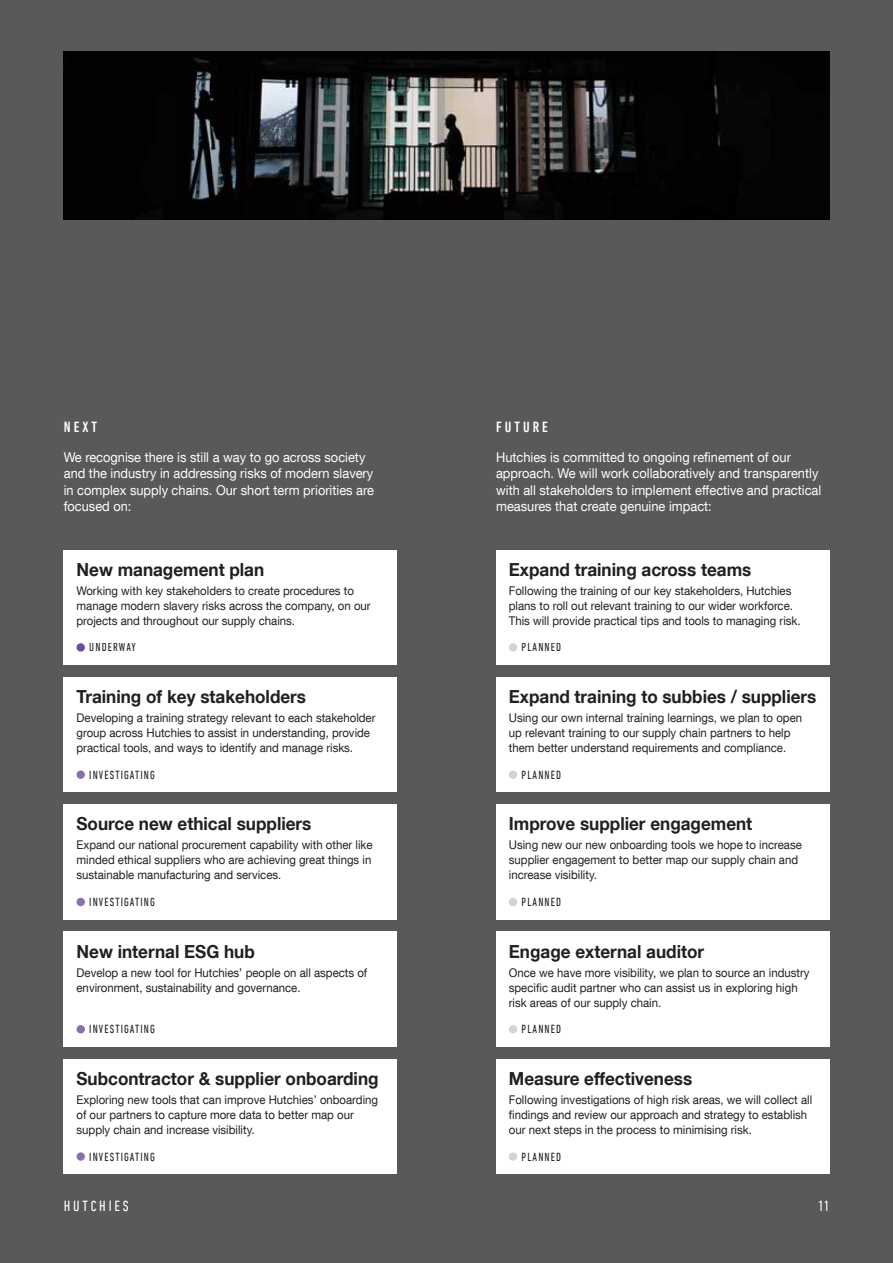
<style>
.page{position:relative;width:893px;height:1263px;background:#58595b}
.page>*{position:absolute;margin:0;border:0;box-sizing:border-box;transform-origin:0 0}
.t1{font:700 18px "Helvetica Neue LT Com";color:#231f20;scale:.95 1}
.t2{font:500 condensed 15px "DIN Next LT Pro";letter-spacing:.2em;color:#fff}
.t3{font:condensed 15px "DIN Next LT Pro";letter-spacing:.19em;color:#fff}
.t4{font:condensed 15px "DIN Next LT Pro";letter-spacing:.19em;color:#fff;scale:.95 1}
.t5{font:13.5px/16.5px "Helvetica Neue LT Com";color:#fff;scale:.95 1}
.t6{font:12px/15px "Helvetica Neue LT Com";color:#231f20;scale:.95 1}
.t7{font:condensed 12px "DIN Next LT Pro";letter-spacing:.1em;color:#231f20;scale:.95 1}
</style>
<div class="page">
<div style="left:64px;top:884px;width:333px;height:35px;background:#fff"></div>
<div style="left:77px;top:898px;width:8px;height:8px;background:#8970b2;border-radius:50%"></div>
<div style="left:64px;top:805px;width:333px;height:92px;background:#fff"></div>
<div style="left:64px;top:757px;width:333px;height:35px;background:#fff"></div>
<div style="left:77px;top:770px;width:8px;height:9px;background:#8970b2;border-radius:50%"></div>
<div style="left:64px;top:677px;width:333px;height:92px;background:#fff"></div>
<div style="left:64px;top:629px;width:333px;height:35px;background:#fff"></div>
<div style="left:77px;top:643px;width:8px;height:9px;background:#694da0;border-radius:50%"></div>
<div style="left:64px;top:550px;width:333px;height:92px;background:#fff"></div>
<div style="left:64px;top:1011px;width:333px;height:35px;background:#fff"></div>
<div style="left:77px;top:1025px;width:8px;height:8px;background:#8970b2;border-radius:50%"></div>
<div style="left:64px;top:932px;width:333px;height:92px;background:#fff"></div>
<div style="left:64px;top:1138px;width:333px;height:36px;background:#fff"></div>
<div style="left:77px;top:1152px;width:8px;height:9px;background:#8970b2;border-radius:50%"></div>
<div style="left:64px;top:1059px;width:333px;height:92px;background:#fff"></div>
<div style="left:496px;top:884px;width:333px;height:35px;background:#fff"></div>
<div style="left:509px;top:898px;width:8px;height:8px;background:#d1d3d4;border-radius:50%"></div>
<div style="left:496px;top:805px;width:333px;height:92px;background:#fff"></div>
<div style="left:496px;top:757px;width:333px;height:35px;background:#fff"></div>
<div style="left:509px;top:770px;width:8px;height:9px;background:#d1d3d4;border-radius:50%"></div>
<div style="left:496px;top:677px;width:333px;height:92px;background:#fff"></div>
<div style="left:496px;top:629px;width:333px;height:35px;background:#fff"></div>
<div style="left:509px;top:643px;width:8px;height:9px;background:#d1d3d4;border-radius:50%"></div>
<div style="left:496px;top:550px;width:333px;height:92px;background:#fff"></div>
<div style="left:496px;top:1011px;width:333px;height:35px;background:#fff"></div>
<div style="left:509px;top:1025px;width:8px;height:8px;background:#d1d3d4;border-radius:50%"></div>
<div style="left:496px;top:932px;width:333px;height:92px;background:#fff"></div>
<div style="left:496px;top:1138px;width:333px;height:36px;background:#fff"></div>
<div style="left:509px;top:1152px;width:8px;height:9px;background:#d1d3d4;border-radius:50%"></div>
<div style="left:496px;top:1059px;width:333px;height:92px;background:#fff"></div>
<img style="left:64px;top:51px;width:765px;height:168px">
<p class="t2" style="left:64px;top:419px;width:35px">NEXT</p>
<p class="t5" style="left:64px;top:448px;width:328px">We recognise there is still a way to go across society and the industry in addressing risks of modern slavery in complex supply chains. Our short term priorities are focused on:</p>
<h1 class="t1" style="left:77px;top:558px;width:199px">New management plan</h1>
<p class="t6" style="left:77px;top:583px;width:311px">Working with key stakeholders to create procedures to manage modern slavery risks across the company, on our projects and throughout our supply chains.</p>
<p class="t7" style="left:89px;top:641px;width:51px">UNDERWAY</p>
<h1 class="t1" style="left:77px;top:685px;width:243px">Training of key stakeholders</h1>
<p class="t6" style="left:77px;top:710px;width:316px">Developing a training strategy relevant to each stakeholder group across Hutchies to assist in understanding, provide practical tools, and ways to identify and manage risks.</p>
<p class="t7" style="left:89px;top:768px;width:71px">INVESTIGATING</p>
<h1 class="t1" style="left:77px;top:812px;width:249px">Source new ethical suppliers</h1>
<p class="t6" style="left:77px;top:837px;width:313px;text-align:justify">Expand our national procurement capability with other like minded ethical suppliers who are achieving great things in sustainable manufacturing and services.</p>
<p class="t7" style="left:89px;top:895px;width:71px">INVESTIGATING</p>
<h1 class="t1" style="left:77px;top:940px;width:189px">New internal ESG hub</h1>
<p class="t6" style="left:77px;top:965px;width:308px">Develop a new tool for Hutchies’ people on all aspects of environment, sustainability and governance.</p>
<p class="t7" style="left:89px;top:1022px;width:71px">INVESTIGATING</p>
<h1 class="t1" style="left:77px;top:1067px;width:319px">Subcontractor &amp; supplier onboarding</h1>
<p class="t6" style="left:77px;top:1092px;width:319px">Exploring new tools that can improve Hutchies’ onboarding of our partners to capture more data to better map our supply chain and increase visibility.</p>
<p class="t7" style="left:89px;top:1150px;width:71px">INVESTIGATING</p>
<p class="t2" style="left:496px;top:419px;width:53px">FUTURE</p>
<p class="t5" style="left:496px;top:448px;width:344px">Hutchies is committed to ongoing refinement of our approach. We will work collaboratively and transparently with all stakeholders to implement effective and practical measures that create genuine impact:</p>
<h1 class="t1" style="left:509px;top:558px;width:257px">Expand training across teams</h1>
<p class="t6" style="left:509px;top:583px;width:309px">Following the training of our key stakeholders, Hutchies plans to roll out relevant training to our wider workforce.<br>This will provide practical tips and tools to managing risk.</p>
<p class="t7" style="left:522px;top:641px;width:43px">PLANNED</p>
<h1 class="t1" style="left:509px;top:685px;width:325px">Expand training to subbies / suppliers</h1>
<p class="t6" style="left:509px;top:710px;width:310px">Using our own internal training learnings, we plan to open up relevant training to our supply chain partners to help them better understand requirements and compliance.</p>
<p class="t7" style="left:522px;top:768px;width:43px">PLANNED</p>
<h1 class="t1" style="left:509px;top:812px;width:258px">Improve supplier engagement</h1>
<p class="t6" style="left:509px;top:837px;width:310px">Using new our new onboarding tools we hope to increase supplier engagement to better map our supply chain and increase visibility.</p>
<p class="t7" style="left:522px;top:895px;width:43px">PLANNED</p>
<h1 class="t1" style="left:509px;top:940px;width:207px">Engage external auditor</h1>
<p class="t6" style="left:509px;top:965px;width:318px">Once we have more visibility, we plan to source an industry specific audit partner who can assist us in exploring high risk areas of our supply chain.</p>
<p class="t7" style="left:522px;top:1022px;width:43px">PLANNED</p>
<h1 class="t1" style="left:509px;top:1067px;width:195px">Measure effectiveness</h1>
<p class="t6" style="left:509px;top:1092px;width:321px">Following investigations of high risk areas, we will collect all findings and review our approach and strategy to establish our next steps in the process to minimising risk.</p>
<p class="t7" style="left:522px;top:1150px;width:43px">PLANNED</p>
<p class="t3" style="left:64px;top:1198px;width:67px">HUTCHIES</p>
<p class="t4" style="left:818px;top:1198px;width:13px">11</p>
</div>
